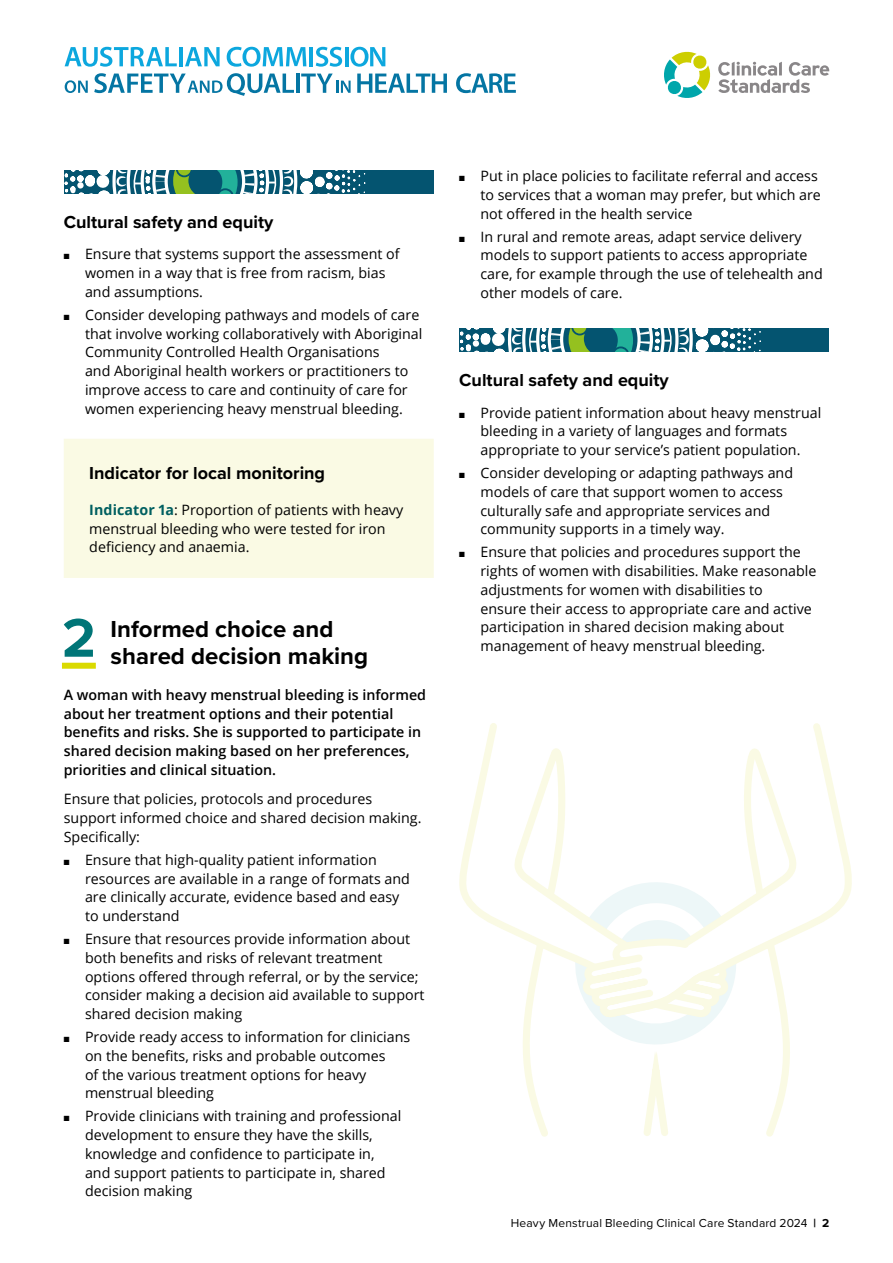
<style>
.page{position:relative;width:893px;height:1263px;background:#fff}
.page>*{position:absolute;margin:0;border:0;box-sizing:border-box;transform-origin:0 0}
.Heading_2__drop_cap_number{font:700 56.4px "Proxima Nova";color:#007577}
.Heading_2__drop_cap_number-2{font:700 24px/27px "Proxima Nova";color:#000}
.Heading_3{font:700 18px "Proxima Nova";color:#000}
.Bullet{font:14.25px/18.8px "Open Sans";color:#000}
.Bullet_Last{font:14.25px/18.8px "Open Sans";color:#000}
.Normal_Semibold{font:600 14.25px/18.8px "Open Sans";color:#000}
.Normal__Indicator{font:14.25px/18.8px "Open Sans";color:#000}
.Normal_Before_Bullet{font:14.25px/18.8px "Open Sans";color:#000}
.t1{font:12px "Proxima Nova";letter-spacing:.015em;color:#000}
.s1{font-weight:700;color:#005f60}
.s2{font-weight:700}
</style>
<div class="page">
<svg style="left:718px;top:62px;width:111px;height:31px"></svg>
<svg style="left:664px;top:51px;width:47px;height:47px"></svg>
<svg style="left:65px;top:47px;width:112px;height:20px"></svg>
<hr style="left:179px;top:47px;width:4px;height:19px;background:#0ca7de">
<svg style="left:185px;top:47px;width:35px;height:19px"></svg>
<svg style="left:227px;top:47px;width:79px;height:20px"></svg>
<hr style="left:310px;top:47px;width:3px;height:19px;background:#0ca7de">
<svg style="left:316px;top:47px;width:26px;height:20px"></svg>
<hr style="left:345px;top:47px;width:3px;height:19px;background:#0ca7de">
<svg style="left:350px;top:47px;width:35px;height:20px"></svg>
<svg style="left:65px;top:80px;width:23px;height:13px"></svg>
<svg style="left:94px;top:73px;width:200px;height:23px"></svg>
<hr style="left:296px;top:74px;width:3px;height:19px;background:#0475a3">
<svg style="left:301px;top:74px;width:50px;height:19px"></svg>
<svg style="left:357px;top:74px;width:90px;height:19px"></svg>
<svg style="left:456px;top:73px;width:60px;height:20px"></svg>
<svg style="left:459px;top:726px;width:393px;height:411px"></svg>
<div style="left:62px;top:663px;width:34px;height:6px;background:#dada00"></div>
<div style="left:64px;top:170px;width:370px;height:23px;background:#045470"></div>
<svg style="left:64px;top:170px;width:302px;height:23px"></svg>
<div style="left:64px;top:439px;width:370px;height:139px;background:#fafae4"></div>
<div style="left:459px;top:328px;width:370px;height:24px;background:#045470"></div>
<svg style="left:460px;top:328px;width:301px;height:24px"></svg>
<h3 class="Heading_3" style="left:64px;top:208px;width:211px">Cultural safety and equity</h3>
<p class="Bullet" style="left:85px;top:244px;width:316px;text-indent:-21px">■ Ensure that systems support the assessment of women in a way that is free from racism, bias and assumptions.</p>
<p class="Bullet_Last" style="left:85px;top:305px;width:339px;text-indent:-21px">■ Consider developing pathways and models of care that involve working collaboratively with Aboriginal Community Controlled Health Organisations<br>and Aboriginal health workers or practitioners to improve access to care and continuity of care for women experiencing heavy menstrual bleeding.</p>
<h3 class="Heading_3" style="left:89px;top:459px;width:237px">Indicator for local monitoring</h3>
<p class="Normal__Indicator" style="left:89px;top:500px;width:315px"><span class="s1">Indicator 1a</span>: Proportion of patients with heavy menstrual bleeding who were tested for iron deficiency and anaemia.</p>
<h2 class="Heading_2__drop_cap_number" style="left:62px;top:596px;width:35px">2</h2>
<h2 class="Heading_2__drop_cap_number-2" style="left:111px;top:615px;width:259px">Informed choice and shared decision making</h2>
<p class="Normal_Semibold" style="left:64px;top:685px;width:364px">A woman with heavy menstrual bleeding is informed about her treatment options and their potential benefits and risks. She is supported to participate in shared decision making based on her preferences, priorities and clinical situation.</p>
<p class="Normal_Before_Bullet" style="left:64px;top:789px;width:359px">Ensure that policies, protocols and procedures support informed choice and shared decision making.<br>Specifically:</p>
<p class="Bullet" style="left:85px;top:850px;width:326px;text-indent:-21px">■ Ensure that high‑quality patient information resources are available in a range of formats and are clinically accurate, evidence based and easy to understand</p>
<p class="Bullet" style="left:85px;top:929px;width:341px;text-indent:-21px">■ Ensure that resources provide information about both benefits and risks of relevant treatment options offered through referral, or by the service; consider making a decision aid available to support shared decision making</p>
<p class="Bullet" style="left:85px;top:1027px;width:327px;text-indent:-21px">■ Provide ready access to information for clinicians on the benefits, risks and probable outcomes<br>of the various treatment options for heavy menstrual bleeding</p>
<p class="Bullet" style="left:85px;top:1106px;width:318px;text-indent:-21px">■ Provide clinicians with training and professional development to ensure they have the skills, knowledge and confidence to participate in, and support patients to participate in, shared decision making</p>
<p class="Bullet" style="left:480px;top:166px;width:342px;text-indent:-21px">■ Put in place policies to facilitate referral and access to services that a woman may prefer, but which are not offered in the health service</p>
<p class="Bullet_Last" style="left:480px;top:227px;width:344px;text-indent:-21px">■ In rural and remote areas, adapt service delivery models to support patients to access appropriate care, for example through the use of telehealth and other models of care.</p>
<h3 class="Heading_3" style="left:459px;top:367px;width:211px">Cultural safety and equity</h3>
<p class="Bullet" style="left:480px;top:403px;width:342px;text-indent:-21px">■ Provide patient information about heavy menstrual bleeding in a variety of languages and formats appropriate to your service’s patient population.</p>
<p class="Bullet" style="left:480px;top:463px;width:314px;text-indent:-21px">■ Consider developing or adapting pathways and models of care that support women to access culturally safe and appropriate services and community supports in a timely way.</p>
<p class="Bullet_Last" style="left:480px;top:542px;width:337px;text-indent:-21px">■ Ensure that policies and procedures support the rights of women with disabilities. Make reasonable adjustments for women with disabilities to<br>ensure their access to appropriate care and active participation in shared decision making about management of heavy menstrual bleeding.</p>
<p class="t1" style="left:511px;top:1214px;width:320px">Heavy Menstrual Bleeding Clinical Care Standard 2024 <span class="s2">| 2</span></p>
</div>
